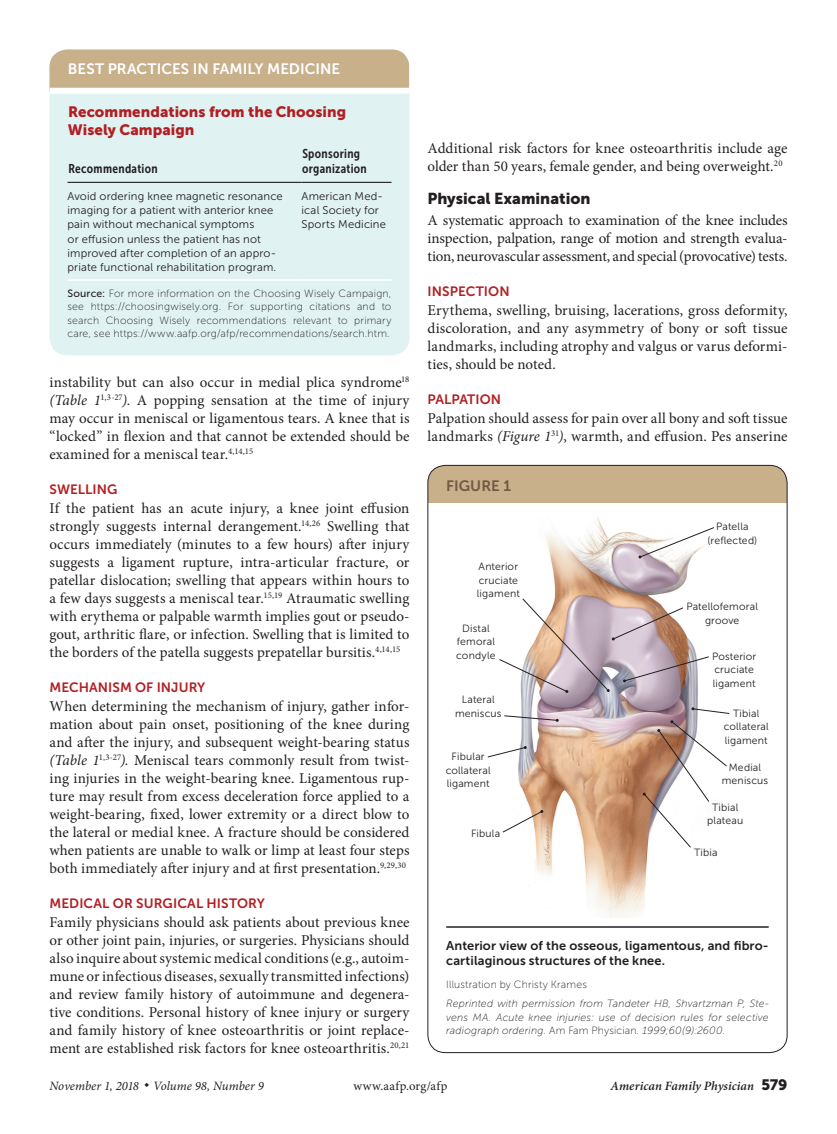
<style>
.page{position:relative;width:837px;height:1134px;background:#fff}
.page>*{position:absolute;margin:0;border:0;box-sizing:border-box;transform-origin:0 0}
.head1{font:15.75px "Museo Sans 900";color:#231f20}
.body_noindent{font:15px/18px "Minion Pro";color:#231f20;text-align:justify}
.table_title{font:15px/18px "Museo Sans 900";letter-spacing:.005em;color:#b11f23}
.sort_title{font:15px "Museo Sans 700";color:#fff}
.figure{font:15px "Museo Sans 700";letter-spacing:.005em;color:#745844}
.head2{font:13.5px "Museo Sans 700";letter-spacing:.005em;color:#b11f23}
.fig_legend{font:12.75px/15px "Museo Sans 700";letter-spacing:.01em;color:#231f20}
.t1{font:italic 12.75px "Minion Pro";color:#231f20}
.t2{font:italic 600 12.75px "Minion Pro";letter-spacing:.005em;color:#231f20}
.table_head_last_colu{font:12.75px/15.3px "Museo Sans Cond 700";letter-spacing:.025em;color:#231f20}
.t3{font:12.75px "Minion Pro";letter-spacing:.03em;color:#231f20}
.table_head1{font:12.75px "Museo Sans Cond 700";letter-spacing:.025em;color:#231f20}
.table_data{font:11.25px/14.2px "Museo Sans 300";letter-spacing:.015em;color:#231f20}
.table_data_last_col{font:11.25px/14.2px "Museo Sans 300";letter-spacing:.015em;color:#231f20}
.table_fig_note{font:10.5px/13.5px "Museo Sans 100";letter-spacing:.02em;color:#231f20;text-align:justify}
.fig_text{font:10.5px/13.5px "Museo Sans 300";letter-spacing:.015em;color:#231f20;text-align:center}
.table_fig_note-2{font:italic 10.5px/13.5px "Museo Sans 100";letter-spacing:.015em;color:#231f20;text-align:justify}
.s1{font-family:"Museo Sans 500"}
.s2{font-style:italic}
.s3{font-style:normal}
.s4{font-family:"Museo Sans 900";font-weight:400;font-style:normal;font-size:15px}
</style>
<div class="page">
<svg style="left:427px;top:465px;width:361px;height:588px"></svg>
<div style="left:50px;top:50px;width:360px;height:305px;background:#e1f2f2;border-radius:18px"></div>
<hr style="left:68px;top:279px;width:234px;height:2px;background:#fff">
<hr style="left:302px;top:279px;width:90px;height:2px;background:#fff">
<hr style="left:68px;top:182px;width:234px;height:1px;background:#231f20">
<hr style="left:302px;top:182px;width:90px;height:1px;background:#231f20">
<div style="left:50px;top:50px;width:360px;height:42px;background:#c8b08b"></div>
<div style="left:50px;top:88px;width:360px;height:6px;background:#fff"></div>
<img style="left:472px;top:517px;width:289px;height:400px">
<svg style="left:639px;top:527px;width:76px;height:31px"></svg>
<svg style="left:499px;top:598px;width:211px;height:95px"></svg>
<svg style="left:504px;top:715px;width:55px;height:7px"></svg>
<svg style="left:691px;top:707px;width:39px;height:7px"></svg>
<svg style="left:487px;top:746px;width:40px;height:12px"></svg>
<svg style="left:643px;top:720px;width:85px;height:128px"></svg>
<svg style="left:502px;top:810px;width:41px;height:23px"></svg>
<p class="sort_title" style="left:68px;top:61px;width:274px">BEST PRACTICES IN FAMILY MEDICINE</p>
<p class="table_title" style="left:68px;top:103px;width:280px">Recommendations from the Choosing<br>Wisely Campaign</p>
<p class="table_head1" style="left:68px;top:162px;width:91px">Recommendation</p>
<p class="table_head_last_colu" style="left:302px;top:146px;width:66px">Sponsoring organization</p>
<p class="table_data" style="left:68px;top:189px;width:217px">Avoid ordering knee magnetic resonance imaging for a patient with anterior knee pain without mechanical symptoms<br>or effusion unless the patient has not improved after completion of an appro&shy;priate functional rehabilitation program.</p>
<p class="table_data_last_col" style="left:302px;top:189px;width:86px">American Med&shy;ical Society for<br>Sports Medicine</p>
<p class="table_fig_note" style="left:68px;top:287px;width:326px"><span class="s1">Source:</span> For more information on the Choosing Wisely Campaign, see https://choosingwisely.org. For supporting citations and to search Choosing Wisely recommendations relevant to primary care, see https://www.aafp.org/afp/recommendations/search.htm.</p>
<p class="body_noindent" style="left:50px;top:373px;width:362px">instability but can also occur in medial plica syndrome<sup>18 </sup><span class="s2">(Table 1</span><sup>1,3-27</sup><span class="s2">)</span>. A popping sensation at the time of injury may occur in meniscal or ligamentous tears. A knee that is “locked” in flexion and that cannot be extended should be examined for a meniscal tear.<sup>4,14,15</sup></p>
<p class="head2" style="left:50px;top:481px;width:69px">SWELLING</p>
<p class="body_noindent" style="left:50px;top:499px;width:362px">If the patient has an acute injury, a knee joint effusion strongly suggests internal derangement.<sup>14,26</sup> Swelling that occurs immediately (minutes to a few hours) after injury suggests a ligament rupture, intra-articular fracture, or patellar dislocation; swelling that appears within hours to a few days suggests a meniscal tear.<sup>15,19</sup> Atraumatic swelling with erythema or palpable warmth implies gout or pseudo&shy;gout, arthritic flare, or infection. Swelling that is limited to the borders of the patella suggests prepatellar bursitis.<sup>4,14,15</sup></p>
<p class="head2" style="left:50px;top:679px;width:157px">MECHANISM OF INJURY</p>
<p class="body_noindent" style="left:50px;top:697px;width:362px">When determining the mechanism of injury, gather infor&shy;mation about pain onset, positioning of the knee during and after the injury, and subsequent weight-bearing status <span class="s2">(Table 1</span><sup>1,3-27</sup><span class="s2">).</span> Meniscal tears commonly result from twist&shy;ing injuries in the weight-bearing knee. Ligamentous rup&shy;ture may result from excess deceleration force applied to a weight-bearing, fixed, lower extremity or a direct blow to the lateral or medial knee. A fracture should be considered when patients are unable to walk or limp at least four steps both immediately after injury and at first presentation.<sup>9,29,30</sup></p>
<p class="head2" style="left:50px;top:895px;width:217px">MEDICAL OR SURGICAL HISTORY</p>
<p class="body_noindent" style="left:50px;top:913px;width:362px">Family physicians should ask patients about previous knee or other joint pain, injuries, or surgeries. Physicians should also inquire about systemic medical conditions (e.g., autoim&shy;mune or infectious diseases, sexually transmitted infections) and review family history of autoimmune and degenera&shy;tive conditions. Personal history of knee injury or surgery and family history of knee osteoarthritis or joint replace&shy;ment are established risk factors for knee osteoarthritis.<sup>20,21</sup></p>
<p class="body_noindent" style="left:428px;top:139px;width:361px">Additional risk factors for knee osteoarthritis include age older than 50 years, female gender, and being overweight.<sup>20</sup></p>
<p class="head1" style="left:428px;top:190px;width:165px">Physical Examination</p>
<p class="body_noindent" style="left:428px;top:211px;width:362px">A systematic approach to examination of the knee includes inspection, palpation, range of motion and strength evalua&shy;tion, neurovascular assessment, and special (provocative) tests.</p>
<p class="head2" style="left:428px;top:283px;width:84px">INSPECTION</p>
<p class="body_noindent" style="left:428px;top:301px;width:362px">Erythema, swelling, bruising, lacerations, gross deformity, discoloration, and any asymmetry of bony or soft tissue landmarks, including atrophy and valgus or varus deformi&shy;ties, should be noted.</p>
<p class="head2" style="left:428px;top:391px;width:75px">PALPATION</p>
<p class="body_noindent" style="left:428px;top:409px;width:362px">Palpation should assess for pain over all bony and soft tissue landmarks <span class="s2">(Figure 1</span><sup>31</sup><span class="s2">)</span>, warmth, and effusion. Pes anserine</p>
<p class="figure" style="left:446px;top:477px;width:66px">FIGURE 1</p>
<p class="fig_text" style="left:477px;top:560px;width:44px;text-align:left">Anterior cruciate ligament</p>
<p class="fig_text" style="left:456px;top:622px;width:41px">Distal femoral condyle</p>
<p class="fig_text" style="left:455px;top:693px;width:48px">Lateral meniscus</p>
<p class="fig_text" style="left:708px;top:520px;width:51px">Patella (reflected)</p>
<p class="fig_text" style="left:686px;top:600px;width:73px">Patellofemoral groove</p>
<p class="fig_text" style="left:712px;top:650px;width:46px;text-align:left">Posterior cruciate ligament</p>
<p class="fig_text" style="left:724px;top:706px;width:47px">Tibial collateral ligament</p>
<p class="fig_text" style="left:446px;top:750px;width:47px">Fibular collateral ligament</p>
<p class="fig_text" style="left:722px;top:760px;width:48px">Medial meniscus</p>
<p class="fig_text" style="left:707px;top:801px;width:38px">Tibial plateau</p>
<p class="fig_text" style="left:694px;top:846px;width:25px">Tibia</p>
<p class="fig_text" style="left:471px;top:827px;width:31px">Fibula</p>
<p class="fig_legend" style="left:446px;top:938px;width:324px">Anterior view of the osseous, ligamentous, and fibro&shy;cartilaginous structures of the knee.</p>
<p class="table_fig_note" style="left:446px;top:978px;width:142px">Illustration by Christy Krames</p>
<p class="table_fig_note-2" style="left:446px;top:997px;width:324px">Reprinted with permission from Tandeter HB, Shvartzman P, Ste&shy;vens MA. Acute knee injuries: use of decision rules for selective radiograph ordering. <span class="s3">Am Fam Physician</span>. 1999;60(9):2600.</p>
<p class="t1" style="left:50px;top:1078px;width:216px">November 1, 2018 ◆ Volume 98, Number 9</p>
<p class="t3" style="left:353px;top:1078px;width:96px">www.aafp.org/afp</p>
<p class="t2" style="left:611px;top:1077px;width:178px">American Family Physician <span class="s4">579</span></p>
</div>
